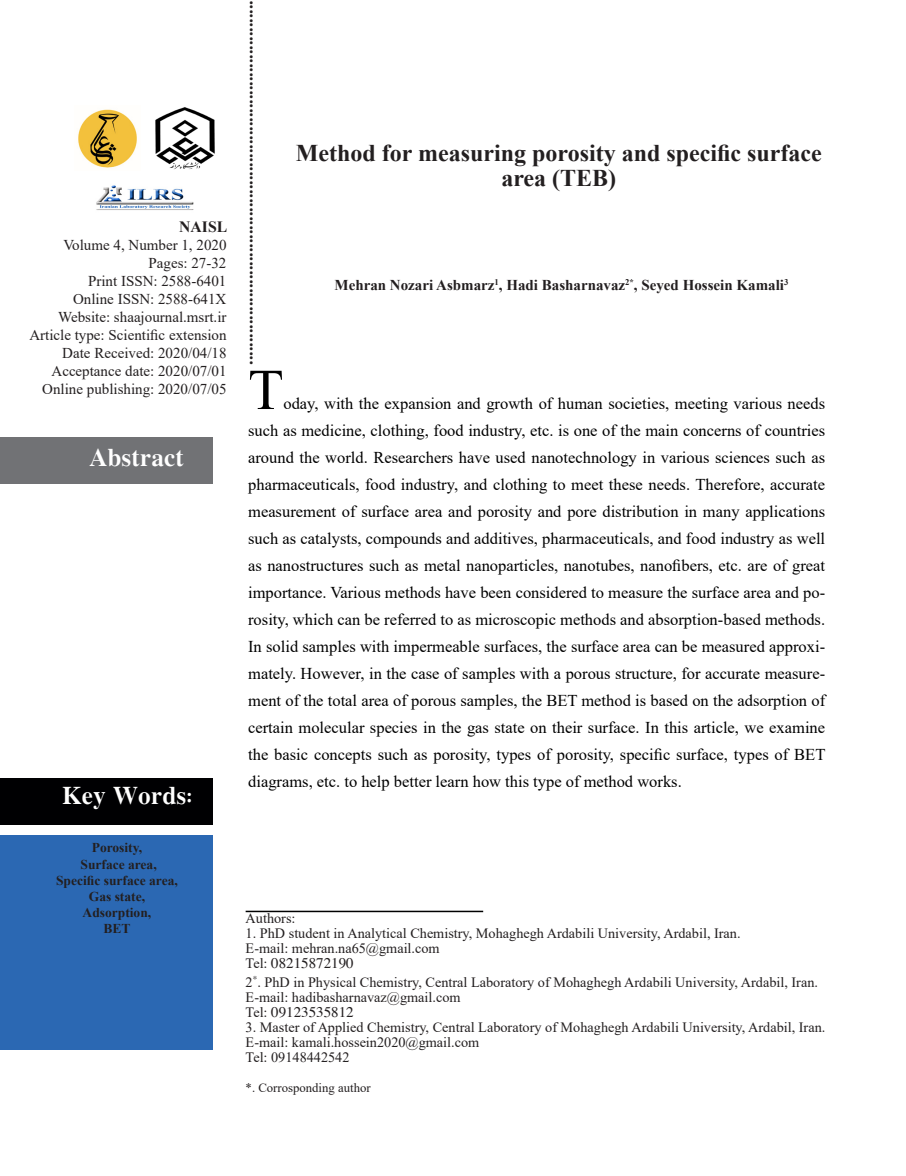
<style>
.page{position:relative;width:906px;height:1176px;background:#fff}
.page>*{position:absolute;margin:0;border:0;box-sizing:border-box;transform-origin:0 0}
.t1{font:57.75px "Times New Roman";color:#000}
.t2{font:700 25.5px "Yas";color:#fff}
.t3{font:700 24px/25.5px "Times New Roman";color:#231f20;text-align:center}
.t4{font:700 18px "Times New Roman";color:#231f20}
.t5{font:16.5px/27px "Times New Roman";color:#000;text-align:justify}
.t6{font:700 15.75px "Times New Roman";color:#231f20}
.t7{font:15px "Times New Roman";color:#231f20}
.t8{font:700 15px "Times New Roman";color:#231f20}
.t9{font:15px "Yas";color:#231f20}
.t10{font:14.25px "Times New Roman";color:#231f20}
.t11{font:700 13.5px "Times New Roman";color:#231f20}
.t12{font:12.75px "Times New Roman";color:#231f20}
.s1{font-family:"Times New Roman";font-size:14.25px}
</style>
<div class="page">
<div style="left:0;top:437px;width:213px;height:47px;background:#717275"></div>
<div style="left:0;top:778px;width:213px;height:47px;background:#000002"></div>
<div style="left:0;top:835px;width:213px;height:215px;background:#2b68b3"></div>
<img style="left:78px;top:109px;width:59px;height:59px">
<img style="left:155px;top:107px;width:60px;height:63px">
<hr style="left:246px;top:910px;width:237px;height:2px;background:#000">
<img style="left:96px;top:185px;width:98px;height:25px">
<p class="t6" style="left:179px;top:216px;width:50px">NAISL</p>
<p class="t7" style="left:63px;top:235px;width:165px">Volume 4, Number 1, 2020</p>
<p class="t7" style="left:149px;top:253px;width:79px">Pages: 27-32</p>
<p class="t7" style="left:88px;top:271px;width:140px">Print ISSN: 2588-6401</p>
<p class="t7" style="left:73px;top:289px;width:155px">Online ISSN: 2588-641X</p>
<p class="t7" style="left:58px;top:307px;width:170px">Website: shaajournal.msrt.ir</p>
<p class="t7" style="left:29px;top:325px;width:199px">Article type: Scientific extension</p>
<p class="t7" style="left:62px;top:343px;width:166px">Date Received: 2020/04/18</p>
<p class="t7" style="left:51px;top:361px;width:176px">Acceptance date: 2020/07/01</p>
<p class="t7" style="left:42px;top:379px;width:186px">Online publishing: 2020/07/05</p>
<p class="t2" style="left:89px;top:443px;width:96px">Abstract</p>
<p class="t2" style="left:62px;top:781px;width:133px">Key Words:</p>
<p class="t11" style="left:92px;top:838px;width:52px">Porosity,</p>
<p class="t11" style="left:81px;top:854px;width:78px">Surface area,</p>
<p class="t11" style="left:56px;top:871px;width:123px">Specific surface area,</p>
<p class="t11" style="left:89px;top:887px;width:58px">Gas state,</p>
<p class="t11" style="left:83px;top:903px;width:70px">Adsorption,</p>
<p class="t11" style="left:104px;top:919px;width:29px">BET</p>
<p class="t4" style="left:234px;top:365px;width:366px;rotate:-90deg">.................................................................................</p>
<p class="t3" style="left:296px;top:139px;width:527px">Method for measuring porosity and specific surface area (TEB)</p>
<p class="t8" style="left:334px;top:275px;width:455px">Mehran Nozari Asbmarz<sup>1</sup>, Hadi Basharnavaz<sup>2*</sup>, Seyed Hossein Kamali<sup>3</sup></p>
<p class="t1" style="left:248px;top:349px;width:37px">T</p>
<p class="t5" style="left:248px;top:389px;width:579px;text-indent:35px">oday, with the expansion and growth of human societies, meeting various needs such as medicine, clothing, food industry, etc. is one of the main concerns of countries around the world. Researchers have used nanotechnology in various sciences such as pharmaceuticals, food industry, and clothing to meet these needs. Therefore, accurate measurement of surface area and porosity and pore distribution in many applications such as catalysts, compounds and additives, pharmaceuticals, and food industry as well as nanostructures such as metal nanoparticles, nanotubes, nanofibers, etc. are of great importance. Various methods have been considered to measure the surface area and po&shy;rosity, which can be referred to as microscopic methods and absorption-based methods.<br>In solid samples with impermeable surfaces, the surface area can be measured approxi&shy;mately. However, in the case of samples with a porous structure, for accurate measure&shy;ment of the total area of porous samples, the BET method is based on the adsorption of certain molecular species in the gas state on their surface. In this article, we examine the basic concepts such as porosity, types of porosity, specific surface, types of BET diagrams, etc. to help better learn how this type of method works.</p>
<p class="t10" style="left:246px;top:908px;width:51px">Authors:</p>
<p class="t10" style="left:246px;top:923px;width:496px">1. PhD student in Analytical Chemistry, Mohaghegh Ardabili University, Ardabil, Iran.</p>
<p class="t10" style="left:246px;top:938px;width:195px">E-mail: mehran.na65@gmail.com</p>
<p class="t9" style="left:246px;top:954px;width:110px"><span class="s1">Tel:</span> 08215872190</p>
<p class="t10" style="left:246px;top:972px;width:574px">2<sup>*</sup>. PhD in Physical Chemistry, Central Laboratory of Mohaghegh Ardabili University, Ardabil, Iran.</p>
<p class="t10" style="left:246px;top:987px;width:216px">E-mail: hadibasharnavaz@gmail.com</p>
<p class="t9" style="left:246px;top:1003px;width:110px"><span class="s1">Tel:</span> 09123535812</p>
<p class="t10" style="left:246px;top:1017px;width:581px">3. Master of Applied Chemistry, Central Laboratory of Mohaghegh Ardabili University, Ardabil, Iran.</p>
<p class="t10" style="left:246px;top:1032px;width:235px">E-mail: kamali.hossein2020@gmail.com</p>
<p class="t10" style="left:246px;top:1047px;width:105px">Tel: 09148442542</p>
<p class="t12" style="left:246px;top:1079px;width:127px">*. Corrosponding author</p>
</div>
